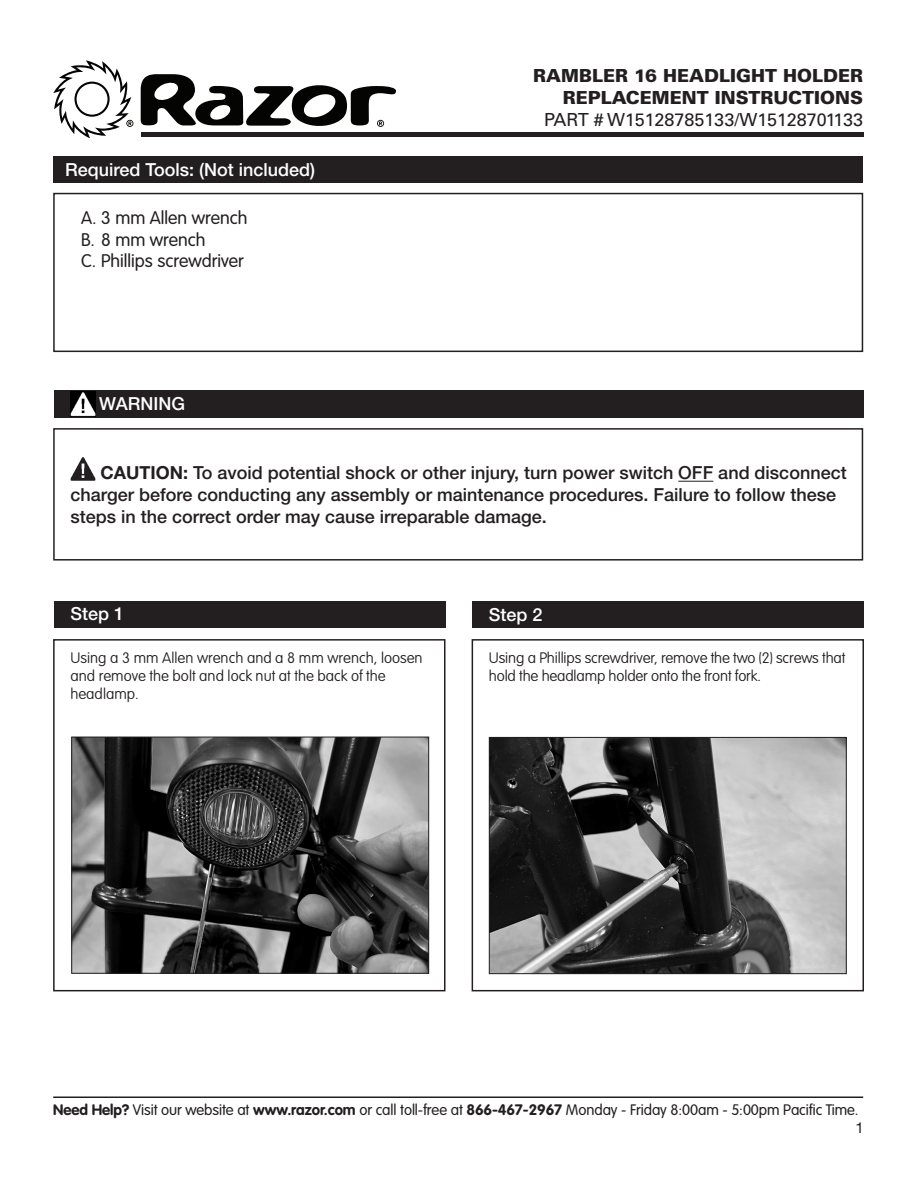
<style>
.page{position:relative;width:918px;height:1188px;background:#fff}
.page>*{position:absolute;margin:0;border:0;box-sizing:border-box;transform-origin:0 0}
.t1{font:500 18px/21.6px "Helvetica Neue LT Std";color:#231f20}
.t2{font:900 18px/21.6px "Univers LT Std";color:#231f20;text-align:right}
.t3{font:300 18px "VAG Rounded Std";color:#231f20}
.t4{font:500 18px "Helvetica Neue LT Std";color:#fff}
.Step_Text{font:100 15px/18px "VAG Rounded Std";letter-spacing:-.01em;color:#231f20}
.t5{font:300 15px "VAG Rounded Std";letter-spacing:-.005em;color:#231f20}
.t6{font:15px "Helvetica Neue LT Std";color:#231f20}
.s1{font-weight:400}
.s2{font-weight:700}
</style>
<div class="page">
<hr style="left:53px;top:1096px;width:810px;height:2px;background:#231f20">
<div style="left:54px;top:391px;width:809px;height:27px;background:#231f20"></div>
<img style="left:70px;top:392px;width:26px;height:25px">
<div style="left:54px;top:601px;width:392px;height:27px;background:#231f20"></div>
<div style="left:53px;top:639px;width:393px;height:352px;border:2px solid #231f20"></div>
<div style="left:472px;top:639px;width:392px;height:352px;border:2px solid #231f20"></div>
<div style="left:472px;top:601px;width:392px;height:27px;background:#231f20"></div>
<div style="left:53px;top:156px;width:810px;height:27px;background:#231f20"></div>
<div style="left:53px;top:193px;width:810px;height:159px;border:2px solid #231f20"></div>
<div style="left:53px;top:428px;width:810px;height:133px;border:2px solid #231f20"></div>
<img style="left:73px;top:739px;width:354px;height:233px">
<div style="left:71px;top:737px;width:358px;height:237px;border:1px solid #231f20"></div>
<img style="left:491px;top:739px;width:354px;height:233px">
<div style="left:489px;top:737px;width:358px;height:237px;border:1px solid #231f20"></div>
<hr style="left:678px;top:481px;width:35px;height:1px;background:#231f20">
<img style="left:70px;top:457px;width:25px;height:24px">
<svg style="left:53px;top:60px;width:80px;height:78px"></svg>
<svg style="left:141px;top:74px;width:255px;height:53px"></svg>
<hr style="left:142px;top:133px;width:722px;height:4px;background:#231f20">
<p class="t4" style="left:65px;top:159px;width:252px">Required Tools: (Not included)</p>
<p class="t3" style="left:81px;top:208px;width:168px">A. 3 mm Allen wrench</p>
<p class="t3" style="left:81px;top:229px;width:126px">B. 8 mm wrench</p>
<p class="t3" style="left:81px;top:251px;width:164px">C. Phillips screwdriver</p>
<p class="t4" style="left:99px;top:393px;width:87px">WARNING</p>
<p class="t2" style="left:533px;top:65px;width:332px">RAMBLER 16 HEADLIGHT HOLDER<br>REPLACEMENT INSTRUCTIONS<br><span class="s1">PART # W15128785133/W15128701133</span></p>
<p class="t1" style="left:70px;top:462px;width:778px;text-indent:30px"><span class="s2">CAUTION:</span> To avoid potential shock or other injury, turn power switch OFF and disconnect charger before conducting any assembly or maintenance procedures. Failure to follow these steps in the correct order may cause irreparable damage.</p>
<p class="t4" style="left:70px;top:603px;width:55px">Step 1</p>
<p class="t4" style="left:489px;top:604px;width:55px">Step 2</p>
<p class="Step_Text" style="left:70px;top:650px;width:354px">Using a 3 mm Allen wrench and a 8 mm wrench, loosen and remove the bolt and lock nut at the back of the headlamp.</p>
<p class="Step_Text" style="left:489px;top:650px;width:358px">Using a Phillips screwdriver, remove the two (2) screws that hold the headlamp holder onto the front fork.</p>
<p class="t5" style="left:53px;top:1101px;width:807px"><span class="s2">Need Help?</span> Visit our website at <span class="s2">www.razor.com</span> or call toll-free at <span class="s2">866-467-2967</span> Monday - Friday 8:00am - 5:00pm Pacific Time.</p>
<p class="t6" style="left:856px;top:1119px;width:10px">1</p>
</div>
